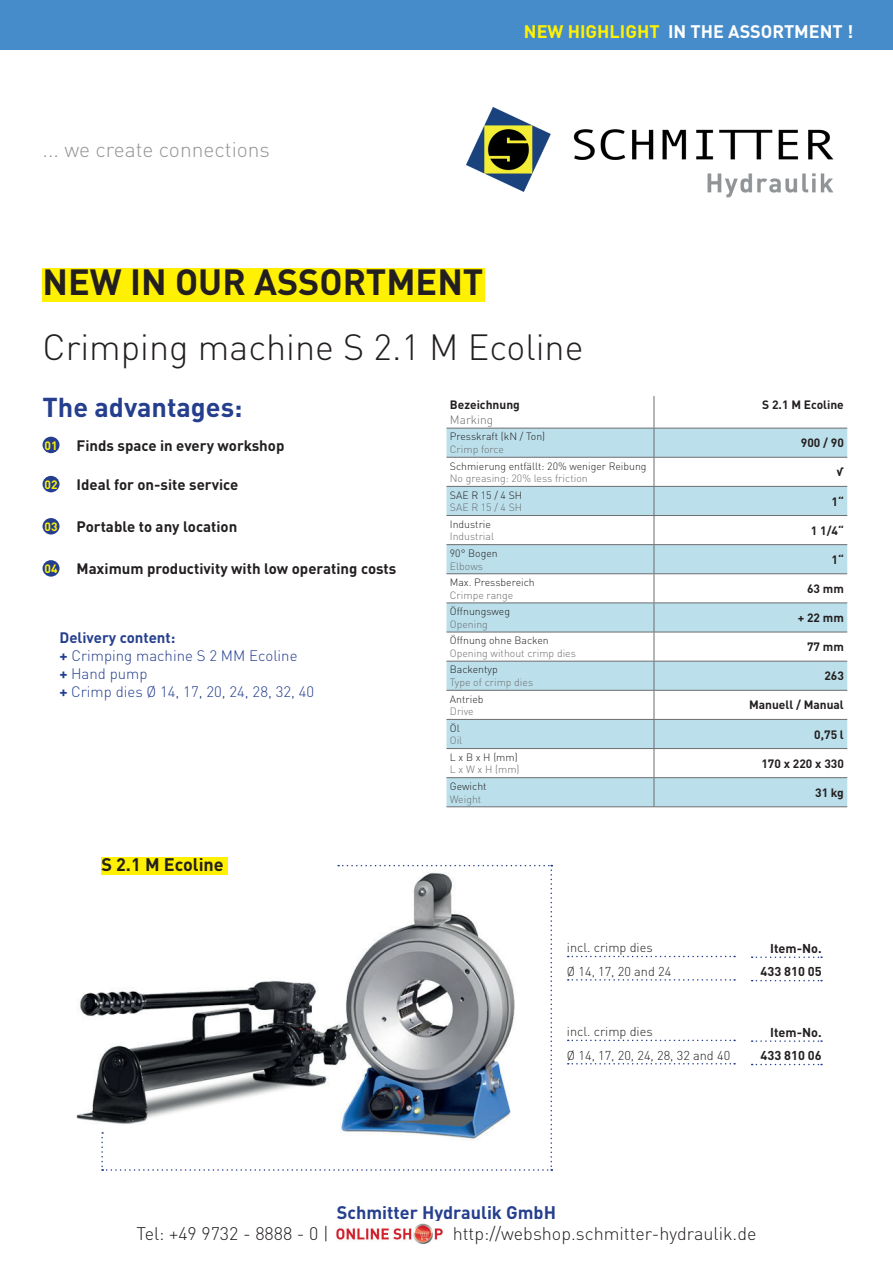
<style>
.page{position:relative;width:893px;height:1263px;background:#fff}
.page>*{position:absolute;margin:0;border:0;box-sizing:border-box;transform-origin:0 0}
.t1{font:300 36px "DINOT";color:#231f20}
.t2{font:700 36px "DINOT";color:#231f20}
.t3{font:700 27px "DINOT";color:#253f8e}
.t4{font:300 21px "DINOT";color:#939598}
.t5{font:300 18px "DINOT";color:#231f20}
.t6{font:700 18px "DINOT";color:#fff}
.t7{font:700 18px "DINOT";color:#253f8e}
.t8{font:700 18px "DINOT";color:#231f20}
.t9{font:700 15px "DINOT";color:#231f20}
.t10{font:300 15px "DINOT";color:#253f8e}
.t11{font:700 15px "DINOT";color:#253f8e}
.t12{font:300 12.75px "DINOT";color:#231f20}
.t13{font:700 12.75px "DINOT";color:#231f20}
.fett{font:700 12px "DINOT";color:#231f20}
.deutsch{font:700 12px "DINOT";color:#231f20}
.t14{font:700 12px "DINOT";color:#fff101}
.englisch{font:300 12px "DINOT";color:#6c6d70}
.t15{font:300 10.5px "DINOT";color:#231f20}
.t16{font:300 10.5px "DINOT";color:#6c6d70}
.s1{color:#fff101}
.s2{font-weight:700}
</style>
<div class="page">
<div style="left:0;top:0;width:893px;height:50px;background:#478cca"></div>
<img style="left:336px;top:1223px;width:107px;height:21px">
<div style="left:43px;top:268px;width:442px;height:33px;background:#fff101"></div>
<img style="left:466px;top:107px;width:368px;height:91px">
<img style="left:76px;top:992px;width:25px;height:130px">
<div style="left:43px;top:437px;width:17px;height:16px;background:#253f8e;border-radius:50%"></div>
<div style="left:43px;top:476px;width:17px;height:16px;background:#253f8e;border-radius:50%"></div>
<div style="left:43px;top:518px;width:17px;height:16px;background:#253f8e;border-radius:50%"></div>
<div style="left:43px;top:560px;width:17px;height:17px;background:#253f8e;border-radius:50%"></div>
<div style="left:101px;top:857px;width:126px;height:17px;background:#fff101"></div>
<svg style="left:101px;top:865px;width:451px;height:306px"></svg>
<svg style="left:446px;top:429px;width:401px;height:377px;fill:#bce0eb"></svg>
<hr style="left:654px;top:396px;width:1px;height:32px;background:#6c6d70">
<hr style="left:446px;top:428px;width:208px;height:1px;background:#6c6d70">
<hr style="left:654px;top:428px;width:193px;height:1px;background:#6c6d70">
<hr style="left:446px;top:457px;width:208px;height:1px;background:#6c6d70">
<hr style="left:654px;top:457px;width:193px;height:1px;background:#6c6d70">
<hr style="left:446px;top:486px;width:208px;height:1px;background:#6c6d70">
<hr style="left:654px;top:486px;width:193px;height:1px;background:#6c6d70">
<hr style="left:446px;top:515px;width:208px;height:1px;background:#6c6d70">
<hr style="left:654px;top:515px;width:193px;height:1px;background:#6c6d70">
<hr style="left:446px;top:544px;width:208px;height:1px;background:#6c6d70">
<hr style="left:654px;top:544px;width:193px;height:1px;background:#6c6d70">
<hr style="left:446px;top:573px;width:208px;height:1px;background:#6c6d70">
<hr style="left:654px;top:573px;width:193px;height:1px;background:#6c6d70">
<hr style="left:446px;top:602px;width:208px;height:1px;background:#6c6d70">
<hr style="left:654px;top:602px;width:193px;height:1px;background:#6c6d70">
<hr style="left:446px;top:632px;width:208px;height:1px;background:#6c6d70">
<hr style="left:654px;top:632px;width:193px;height:1px;background:#6c6d70">
<hr style="left:446px;top:661px;width:208px;height:1px;background:#6c6d70">
<hr style="left:654px;top:661px;width:193px;height:1px;background:#6c6d70">
<hr style="left:446px;top:690px;width:208px;height:1px;background:#6c6d70">
<hr style="left:654px;top:690px;width:193px;height:1px;background:#6c6d70">
<hr style="left:446px;top:719px;width:208px;height:1px;background:#6c6d70">
<hr style="left:654px;top:719px;width:193px;height:1px;background:#6c6d70">
<hr style="left:446px;top:748px;width:208px;height:1px;background:#6c6d70">
<hr style="left:654px;top:748px;width:193px;height:1px;background:#6c6d70">
<hr style="left:446px;top:777px;width:208px;height:1px;background:#6c6d70">
<hr style="left:654px;top:777px;width:193px;height:1px;background:#6c6d70">
<svg style="left:654px;top:428px;width:1px;height:378px"></svg>
<hr style="left:446px;top:806px;width:208px;height:1px;background:#6c6d70">
<hr style="left:654px;top:806px;width:193px;height:1px;background:#6c6d70">
<svg style="left:752px;top:956px;width:70px;height:2px"></svg>
<svg style="left:752px;top:980px;width:70px;height:1px"></svg>
<svg style="left:568px;top:956px;width:167px;height:1px"></svg>
<svg style="left:568px;top:979px;width:167px;height:2px"></svg>
<svg style="left:752px;top:1040px;width:70px;height:2px"></svg>
<svg style="left:752px;top:1064px;width:70px;height:1px"></svg>
<svg style="left:568px;top:1040px;width:167px;height:1px"></svg>
<svg style="left:568px;top:1063px;width:167px;height:1px"></svg>
<p class="t4" style="left:43px;top:137px;width:229px">... we create connections</p>
<h3 class="t6" style="left:524px;top:20px;width:331px"><span class="s1">NEW HIGHLIGHT</span> IN THE ASSORTMENT !</h3>
<p class="t2" style="left:43px;top:259px;width:442px">NEW IN OUR ASSORTMENT</p>
<p class="t1" style="left:43px;top:325px;width:543px">Crimping machine S 2.1 M Ecoline</p>
<p class="t3" style="left:43px;top:389px;width:202px">The advantages:</p>
<p class="t14" style="left:45px;top:437px;width:15px">01</p>
<p class="t14" style="left:45px;top:476px;width:15px">02</p>
<p class="t14" style="left:45px;top:519px;width:15px">03</p>
<p class="t9" style="left:77px;top:435px;width:209px">Finds space in every workshop</p>
<p class="t9" style="left:77px;top:475px;width:163px">Ideal for on-site service</p>
<p class="t9" style="left:77px;top:517px;width:162px">Portable to any location</p>
<p class="t14" style="left:45px;top:561px;width:15px">04</p>
<p class="t9" style="left:77px;top:559px;width:321px">Maximum productivity with low operating costs</p>
<p class="t11" style="left:60px;top:628px;width:117px">Delivery content:</p>
<p class="t10" style="left:60px;top:646px;width:240px"><span class="s2">+</span> Crimping machine S 2 MM Ecoline</p>
<p class="t10" style="left:60px;top:664px;width:90px"><span class="s2">+</span> Hand pump</p>
<p class="t10" style="left:60px;top:682px;width:256px"><span class="s2">+</span> Crimp dies Ø 14, 17, 20, 24, 28, 32, 40</p>
<p class="t8" style="left:101px;top:852px;width:124px">S 2.1 M Ecoline</p>
<p class="deutsch" style="left:450px;top:397px;width:72px">Bezeichnung</p>
<p class="englisch" style="left:450px;top:412px;width:45px">Marking</p>
<p class="t15" style="left:450px;top:430px;width:97px">Presskraft (kN / Ton)</p>
<p class="t16" style="left:450px;top:443px;width:56px">Crimp force</p>
<p class="t15" style="left:450px;top:459px;width:198px">Schmierung entfällt: 20% weniger Reibung</p>
<p class="t16" style="left:450px;top:472px;width:139px">No greasing: 20% less friction</p>
<p class="t15" style="left:450px;top:488px;width:74px">SAE R 15 / 4 SH</p>
<p class="t16" style="left:450px;top:501px;width:74px">SAE R 15 / 4 SH</p>
<p class="t15" style="left:450px;top:517px;width:43px">Industrie</p>
<p class="t16" style="left:450px;top:530px;width:46px">Industrial</p>
<p class="t15" style="left:450px;top:547px;width:49px">90° Bogen</p>
<p class="t16" style="left:450px;top:559px;width:35px">Elbows</p>
<p class="t15" style="left:450px;top:576px;width:86px">Max. Pressbereich</p>
<p class="t16" style="left:450px;top:588px;width:65px">Crimpe range</p>
<p class="t15" style="left:450px;top:605px;width:62px">Öffnungsweg</p>
<p class="t16" style="left:450px;top:617px;width:39px">Opening</p>
<p class="t15" style="left:450px;top:634px;width:100px">Öffnung ohne Backen</p>
<p class="t16" style="left:450px;top:647px;width:128px">Opening without crimp dies</p>
<p class="t15" style="left:450px;top:663px;width:49px">Backentyp</p>
<p class="t16" style="left:450px;top:676px;width:85px">Type of crimp dies</p>
<p class="t15" style="left:450px;top:692px;width:35px">Antrieb</p>
<p class="t16" style="left:450px;top:705px;width:25px">Drive</p>
<p class="t15" style="left:450px;top:721px;width:11px">Öl</p>
<p class="t16" style="left:450px;top:734px;width:14px">Oil</p>
<p class="t15" style="left:450px;top:750px;width:69px">L x B x H (mm)</p>
<p class="t16" style="left:450px;top:763px;width:71px">L x W x H (mm)</p>
<p class="t15" style="left:450px;top:780px;width:38px">Gewicht</p>
<p class="t16" style="left:450px;top:792px;width:33px">Weight</p>
<p class="fett" style="left:762px;top:397px;width:83px">S 2.1 M Ecoline</p>
<p class="fett" style="left:801px;top:435px;width:44px">900 / 90</p>
<p class="fett" style="left:837px;top:464px;width:9px">√</p>
<p class="fett" style="left:832px;top:493px;width:14px">1“</p>
<p class="fett" style="left:811px;top:522px;width:34px">1 1/4“</p>
<p class="fett" style="left:832px;top:552px;width:14px">1“</p>
<p class="fett" style="left:807px;top:581px;width:38px">63 mm</p>
<p class="fett" style="left:798px;top:610px;width:48px">+ 22 mm</p>
<p class="fett" style="left:807px;top:639px;width:38px">77 mm</p>
<p class="fett" style="left:824px;top:668px;width:21px">263</p>
<p class="fett" style="left:749px;top:697px;width:96px">Manuell / Manual</p>
<p class="fett" style="left:814px;top:726px;width:31px">0,75 l</p>
<p class="fett" style="left:761px;top:755px;width:84px">170 x 220 x 330</p>
<p class="fett" style="left:815px;top:785px;width:30px">31 kg</p>
<p class="t12" style="left:567px;top:940px;width:87px">incl. crimp dies</p>
<p class="t12" style="left:567px;top:963px;width:106px">Ø 14, 17, 20 and 24</p>
<p class="t12" style="left:567px;top:1024px;width:87px">incl. crimp dies</p>
<p class="t12" style="left:567px;top:1047px;width:165px">Ø 14, 17, 20, 24, 28, 32 and 40</p>
<p class="t13" style="left:770px;top:940px;width:53px">Item-No.</p>
<p class="t13" style="left:760px;top:963px;width:63px">433 810 05</p>
<p class="t13" style="left:770px;top:1024px;width:53px">Item-No.</p>
<p class="t13" style="left:760px;top:1047px;width:63px">433 810 06</p>
<h3 class="t7" style="left:337px;top:1200px;width:221px">Schmitter Hydraulik GmbH</h3>
<h3 class="t5" style="left:136px;top:1223px;width:194px">Tel: +49 9732 - 8888 - 0 |</h3>
<h3 class="t5" style="left:453px;top:1223px;width:305px">http://webshop.schmitter-hydraulik.de</h3>
</div>
